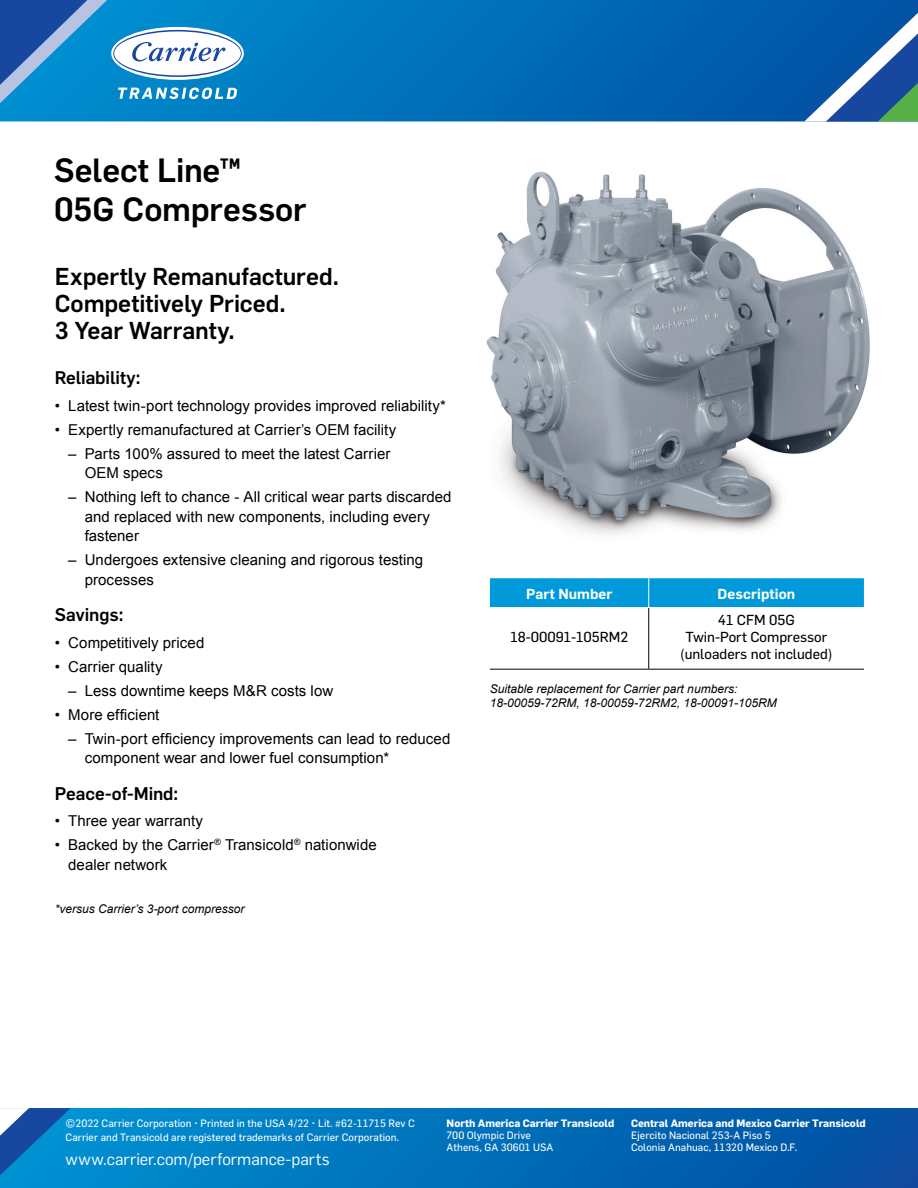
<style>
.page{position:relative;width:918px;height:1188px;background:#fff}
.page>*{position:absolute;margin:0;border:0;box-sizing:border-box;transform-origin:0 0}
.Flama_Medium_Head_22{font:500 33px/39px "Flama";letter-spacing:-.005em;color:#000}
.Flama_Medium_16_18{font:500 24px/27px "Flama";color:#000}
.F_B_Flama_Medium_12{font:500 18px "Flama";letter-spacing:-.005em;color:#000}
.t1{font:16.5px "Flama";letter-spacing:.005em;color:#fff}
.Arial_Text_2{font:15px/19.5px "Arial";letter-spacing:.005em;color:#000}
.Flama_Basic_Table_9{font:14.25px/17.1px "Flama Basic";color:#000;text-align:center}
.Flama_Semi_Table_Rev{font:600 14.25px "Flama";letter-spacing:.01em;color:#fff}
.Arial_Italic_Footnot{font:italic 12px "Arial";color:#000}
.t2{font:10.5px "Flama";color:#fff}
.t3{font:700 10.5px "Flama";color:#fff}
</style>
<div class="page">
<div style="left:0;top:1108px;width:918px;height:80px;background:linear-gradient(to right,#0094d4,#034da0)"></div>
<svg style="left:0;top:1108px;width:71px;height:80px;background:#197ec3"></svg>
<svg style="left:0;top:0;width:804px;height:122px;background:#016cb6"></svg>
<svg style="left:804px;top:0;width:114px;height:122px;background:#3170ac"></svg>
<svg style="left:0;top:0;width:242px;height:116px"></svg>
<hr style="left:648px;top:608px;width:1px;height:61px;background:#000">
<svg style="left:490px;top:577px;width:374px;height:30px;background:#0b9edb"></svg>
<hr style="left:490px;top:669px;width:159px;height:1px;background:#000">
<hr style="left:649px;top:669px;width:215px;height:1px;background:#000">
<img style="left:486px;top:171px;width:384px;height:365px">
<p class="Flama_Medium_Head_22" style="left:54px;top:149px;width:254px">Select Line™<br>05G Compressor</p>
<p class="Flama_Medium_16_18" style="left:55px;top:261px;width:286px">Expertly Remanufactured.<br>Competitively Priced.<br>3 Year Warranty.</p>
<p class="F_B_Flama_Medium_12" style="left:55px;top:365px;width:87px">Reliability:</p>
<p class="Arial_Text_2" style="left:55px;top:396px;width:393px">• Latest twin-port technology provides improved reliability*</p>
<p class="Arial_Text_2" style="left:55px;top:420px;width:343px">• Expertly remanufactured at Carrier’s OEM facility</p>
<p class="Arial_Text_2" style="left:85px;top:444px;width:307px;text-indent:-16px">– Parts 100% assured to meet the latest Carrier<br>OEM specs</p>
<p class="Arial_Text_2" style="left:85px;top:487px;width:368px;text-indent:-16px">– Nothing left to chance - All critical wear parts discarded and replaced with new components, including every fastener</p>
<p class="Arial_Text_2" style="left:85px;top:550px;width:340px;text-indent:-16px">– Undergoes extensive cleaning and rigorous testing processes</p>
<p class="F_B_Flama_Medium_12" style="left:55px;top:602px;width:70px">Savings:</p>
<p class="Arial_Text_2" style="left:55px;top:633px;width:151px">• Competitively priced</p>
<p class="Arial_Text_2" style="left:55px;top:657px;width:109px">• Carrier quality</p>
<p class="Arial_Text_2" style="left:68px;top:681px;width:266px">– Less downtime keeps M&amp;R costs low</p>
<p class="Arial_Text_2" style="left:55px;top:705px;width:106px">• More efficient</p>
<p class="Arial_Text_2" style="left:85px;top:729px;width:367px;text-indent:-16px">– Twin-port efficiency improvements can lead to reduced component wear and lower fuel consumption*</p>
<p class="F_B_Flama_Medium_12" style="left:55px;top:781px;width:125px">Peace-of-Mind:</p>
<p class="Arial_Text_2" style="left:55px;top:811px;width:150px">• Three year warranty</p>
<p class="Arial_Text_2" style="left:68px;top:835px;width:310px;text-indent:-14px">• Backed by the Carrier<sup>®</sup> Transicold<sup>®</sup> nationwide dealer network</p>
<p class="Arial_Italic_Footnot" style="left:55px;top:901px;width:191px">*versus Carrier’s 3-port compressor</p>
<p class="Flama_Semi_Table_Rev" style="left:526px;top:584px;width:88px">Part Number</p>
<p class="Flama_Semi_Table_Rev" style="left:717px;top:584px;width:79px">Description</p>
<p class="Flama_Basic_Table_9" style="left:511px;top:628px;width:119px">18-00091-105RM2</p>
<p class="Flama_Basic_Table_9" style="left:718px;top:611px;width:78px">41 CFM 05G</p>
<p class="Flama_Basic_Table_9" style="left:680px;top:628px;width:154px">Twin-Port Compressor (unloaders not included)</p>
<p class="Arial_Italic_Footnot" style="left:490px;top:681px;width:249px">Suitable replacement for Carrier part numbers:</p>
<p class="Arial_Italic_Footnot" style="left:490px;top:695px;width:288px">18-00059-72RM, 18-00059-72RM2, 18-00091-105RM</p>
<p class="t2" style="left:66px;top:1117px;width:351px">©2022 Carrier Corporation • Printed in the USA 4/22 • Lit. #62-11715 Rev C</p>
<p class="t2" style="left:66px;top:1130px;width:335px">Carrier and Transicold are registered trademarks of Carrier Corporation.</p>
<p class="t1" style="left:66px;top:1147px;width:266px">www.carrier.com/performance-parts</p>
<p class="t3" style="left:447px;top:1115px;width:169px">North America Carrier Transicold</p>
<p class="t2" style="left:447px;top:1128px;width:86px">700 Olympic Drive</p>
<p class="t2" style="left:447px;top:1140px;width:108px">Athens, GA 30601 USA</p>
<p class="t3" style="left:631px;top:1115px;width:236px">Central America and Mexico Carrier Transicold</p>
<p class="t2" style="left:631px;top:1128px;width:141px">Ejercito Nacional 253-A Piso 5</p>
<p class="t2" style="left:631px;top:1140px;width:168px">Colonia Anahuac, 11320 Mexico D.F.</p>
</div>
